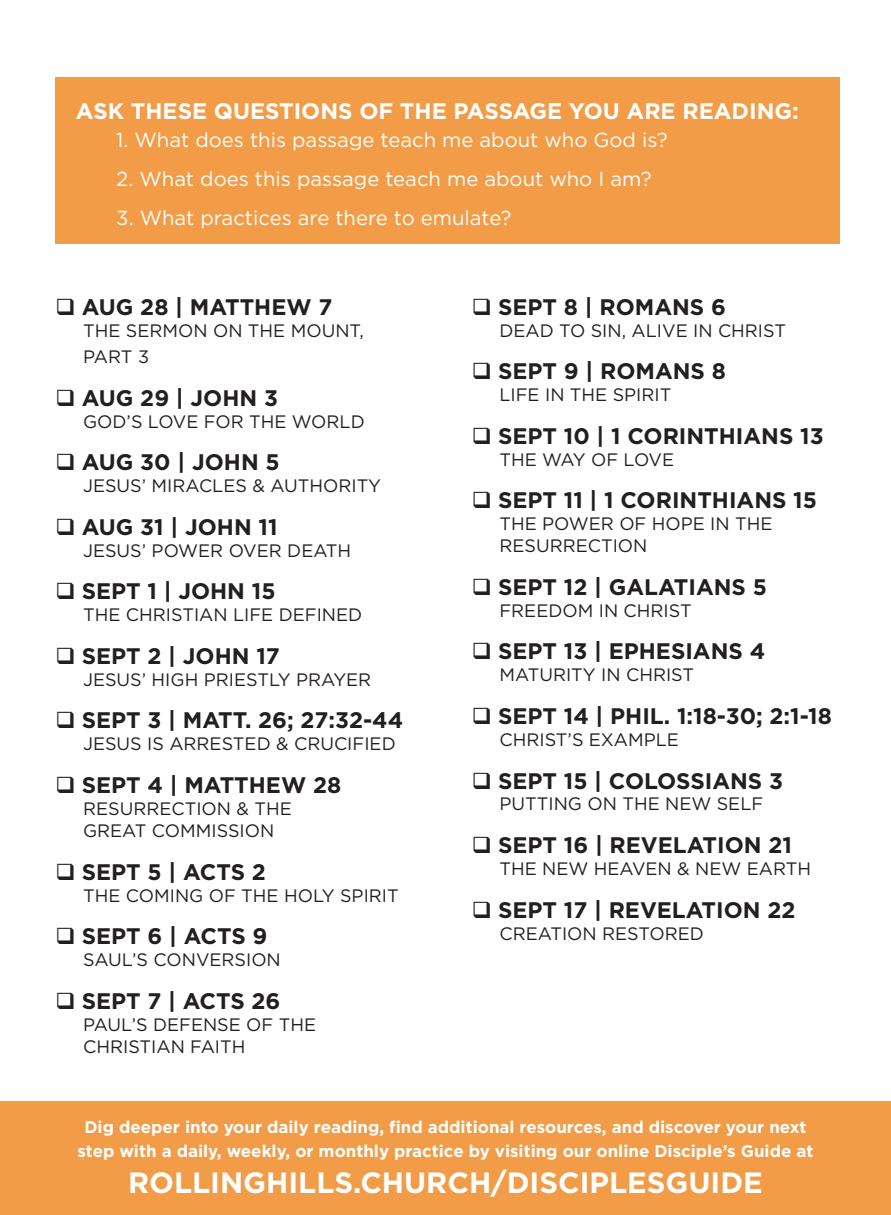
<style>
.page{position:relative;width:891px;height:1215px;background:#fff}
.page>*{position:absolute;margin:0;border:0;box-sizing:border-box;transform-origin:0 0}
.t1{font:700 29.25px "Gotham";color:#fff}
.t2{font:700 22.5px "Gotham HTF";color:#231f20}
.t3{font:700 22.5px "Gotham HTF";color:#fff}
.t4{font:20.25px "Gotham HTF";color:#fff}
.t5{font:18px/22.1px "Gotham HTF";color:#231f20}
.t6{font:18px "Gotham HTF";letter-spacing:-.02em;color:#231f20}
.t7{font:700 16.88px/24.3px "Gotham";color:#fff;text-align:center}
</style>
<div class="page">
<div style="left:56px;top:77px;width:784px;height:167px;background:#f29c47"></div>
<div style="left:0;top:1101px;width:891px;height:114px;background:#f29c47"></div>
<p class="t3" style="left:76px;top:98px;width:725px">ASK THESE QUESTIONS OF THE PASSAGE YOU ARE READING:</p>
<p class="t4" style="left:116px;top:129px;width:553px">1. What does this passage teach me about who God is?</p>
<p class="t4" style="left:116px;top:168px;width:537px">2. What does this passage teach me about who I am?</p>
<p class="t4" style="left:116px;top:207px;width:397px">3. What practices are there to emulate?</p>
<p class="t2" style="left:56px;top:294px;width:278px">❑ AUG 28 | MATTHEW 7</p>
<p class="t5" style="left:83px;top:317px;width:282px;line-height:26.6px">THE SERMON ON THE MOUNT,<br>PART 3</p>
<p class="t2" style="left:56px;top:385px;width:224px">❑ AUG 29 | JOHN 3</p>
<p class="t5" style="left:83px;top:410px;width:283px">GOD’S LOVE FOR THE WORLD</p>
<p class="t2" style="left:56px;top:449px;width:226px">❑ AUG 30 | JOHN 5</p>
<p class="t5" style="left:83px;top:474px;width:300px">JESUS’ MIRACLES &amp; AUTHORITY</p>
<p class="t2" style="left:56px;top:514px;width:224px">❑ AUG 31 | JOHN 11</p>
<p class="t5" style="left:83px;top:539px;width:270px">JESUS’ POWER OVER DEATH</p>
<p class="t2" style="left:56px;top:578px;width:221px">❑ SEPT 1 | JOHN 15</p>
<p class="t5" style="left:83px;top:604px;width:281px">THE CHRISTIAN LIFE DEFINED</p>
<p class="t2" style="left:56px;top:643px;width:226px">❑ SEPT 2 | JOHN 17</p>
<p class="t5" style="left:83px;top:668px;width:290px">JESUS’ HIGH PRIESTLY PRAYER</p>
<p class="t2" style="left:56px;top:708px;width:349px">❑ SEPT 3 | MATT. 26; 27:32-44</p>
<p class="t5" style="left:83px;top:733px;width:314px">JESUS IS ARRESTED &amp; CRUCIFIED</p>
<p class="t2" style="left:56px;top:772px;width:287px">❑ SEPT 4 | MATTHEW 28</p>
<p class="t5" style="left:83px;top:797px;width:210px">RESURRECTION &amp; THE<br>GREAT COMMISSION</p>
<p class="t2" style="left:56px;top:859px;width:212px">❑ SEPT 5 | ACTS 2</p>
<p class="t5" style="left:83px;top:884px;width:317px">THE COMING OF THE HOLY SPIRIT</p>
<p class="t2" style="left:56px;top:923px;width:213px">❑ SEPT 6 | ACTS 9</p>
<p class="t5" style="left:83px;top:948px;width:199px">SAUL’S CONVERSION</p>
<p class="t2" style="left:56px;top:988px;width:226px">❑ SEPT 7 | ACTS 26</p>
<p class="t5" style="left:83px;top:1013px;width:235px">PAUL’S DEFENSE OF THE<br>CHRISTIAN FAITH</p>
<p class="t2" style="left:472px;top:294px;width:256px">❑ SEPT 8 | ROMANS 6</p>
<p class="t5" style="left:499px;top:319px;width:288px">DEAD TO SIN, ALIVE IN CHRIST</p>
<p class="t2" style="left:472px;top:358px;width:256px">❑ SEPT 9 | ROMANS 8</p>
<p class="t5" style="left:499px;top:383px;width:174px">LIFE IN THE SPIRIT</p>
<p class="t2" style="left:472px;top:423px;width:353px">❑ SEPT 10 | 1 CORINTHIANS 13</p>
<p class="t6" style="left:499px;top:449px;width:176px">THE WAY OF LOVE</p>
<p class="t2" style="left:472px;top:487px;width:347px">❑ SEPT 11 | 1 CORINTHIANS 15</p>
<p class="t5" style="left:499px;top:513px;width:275px">THE POWER OF HOPE IN THE<br>RESURRECTION</p>
<p class="t2" style="left:472px;top:574px;width:296px">❑ SEPT 12 | GALATIANS 5</p>
<p class="t5" style="left:499px;top:599px;width:194px">FREEDOM IN CHRIST</p>
<p class="t2" style="left:472px;top:638px;width:295px">❑ SEPT 13 | EPHESIANS 4</p>
<p class="t5" style="left:499px;top:664px;width:196px">MATURITY IN CHRIST</p>
<p class="t2" style="left:472px;top:703px;width:362px">❑ SEPT 14 | PHIL. 1:18-30; 2:1-18</p>
<p class="t5" style="left:499px;top:728px;width:181px">CHRIST’S EXAMPLE</p>
<p class="t2" style="left:472px;top:768px;width:313px">❑ SEPT 15 | COLOSSIANS 3</p>
<p class="t5" style="left:499px;top:793px;width:265px">PUTTING ON THE NEW SELF</p>
<p class="t2" style="left:472px;top:832px;width:321px">❑ SEPT 16 | REVELATION 21</p>
<p class="t5" style="left:499px;top:857px;width:313px">THE NEW HEAVEN &amp; NEW EARTH</p>
<p class="t2" style="left:472px;top:897px;width:325px">❑ SEPT 17 | REVELATION 22</p>
<p class="t5" style="left:499px;top:922px;width:206px">CREATION RESTORED</p>
<p class="t7" style="left:78px;top:1115px;width:737px">Dig deeper into your daily reading, find additional resources, and discover your next step with a daily, weekly, or monthly practice by visiting our online Disciple’s Guide at</p>
<p class="t1" style="left:128px;top:1165px;width:636px">ROLLINGHILLS.CHURCH/DISCIPLESGUIDE</p>
</div>
